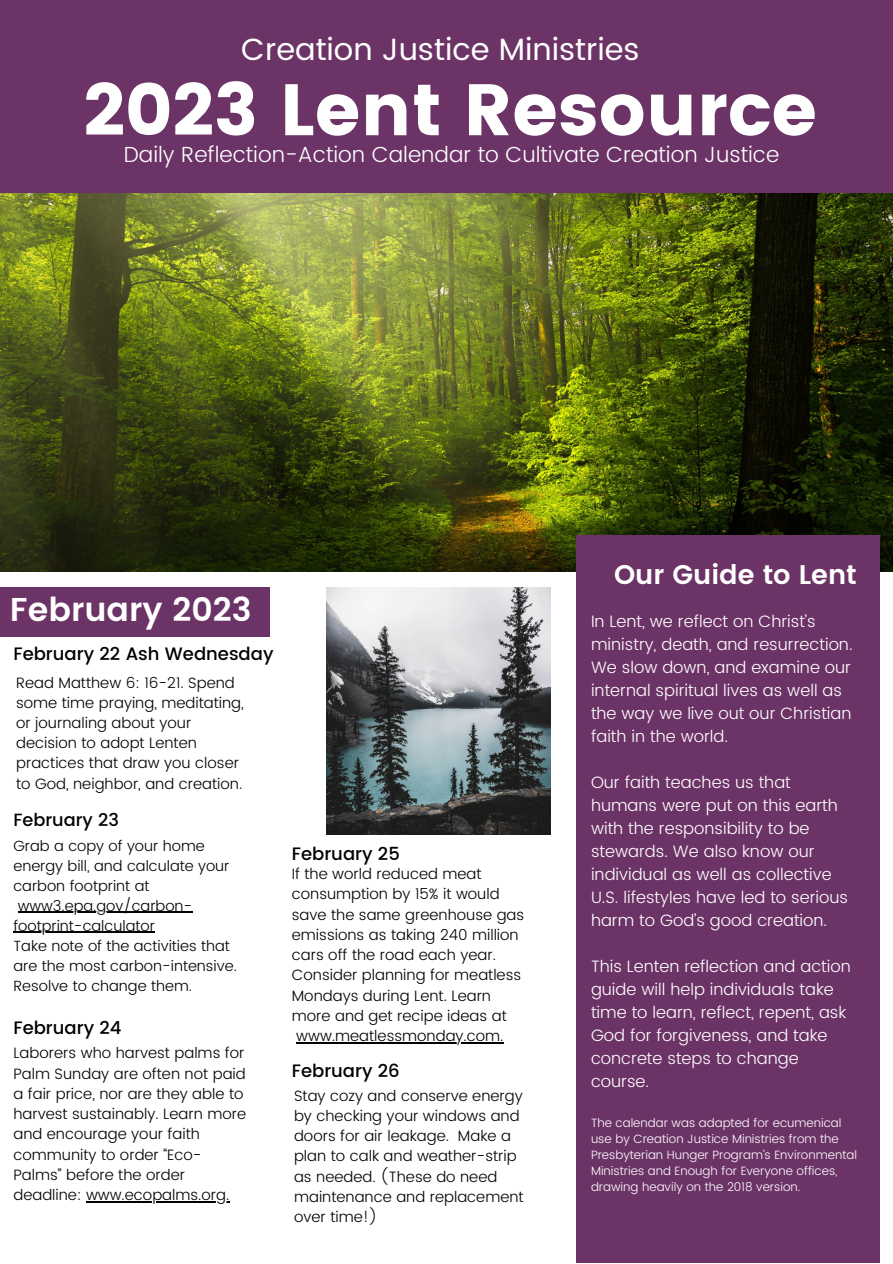
<style>
.page{position:relative;width:893px;height:1264px;background:#fff}
.page>*{position:absolute;margin:0;border:0;box-sizing:border-box;transform-origin:0 0}
.t1{font:72.75px "Poppins";color:#fff}
.t2{font:600 33px "Poppins";color:#fff}
.t3{font:30.6px "Poppins";color:#fff}
.t4{font:600 27px "Poppins";color:#fff}
.t5{font:300 21.9px "Poppins";color:#fff}
.t6{font:500 18px "Poppins";color:#000}
.t7{font:500 17.7px "Poppins";color:#000}
.t8{font:300 16.5px/23px "Poppins";color:#fff}
.t9{font:300 15px/20.2px "Poppins";color:#000}
.t10{font:300 14.7px "Poppins";color:#000}
.t11{font:300 12px/16px "Poppins";color:#fff}
</style>
<div class="page">
<img style="left:0;top:193px;width:892px;height:379px">
<img style="left:327px;top:587px;width:223px;height:247px">
<div style="left:0;top:0;width:892px;height:193px;background:#6c3366"></div>
<div style="left:576px;top:534px;width:303px;height:728px;background:#6c3366"></div>
<div style="left:0;top:587px;width:270px;height:50px;background:#6c3366"></div>
<hr style="left:18px;top:911px;width:174px;height:2px;background:#000">
<hr style="left:13px;top:931px;width:142px;height:1px;background:#000">
<hr style="left:86px;top:1201px;width:143px;height:1px;background:#000">
<hr style="left:296px;top:1042px;width:207px;height:1px;background:#000">
<h3 class="t3" style="left:241px;top:32px;width:400px">Creation Justice Ministries</h3>
<h1 class="t1" style="left:84px;top:68px;width:735px">2023 Lent Resource</h1>
<h3 class="t5" style="left:124px;top:142px;width:656px">Daily Reflection-Action Calendar to Cultivate Creation Justice</h3>
<h2 class="t2" style="left:10px;top:590px;width:243px">February 2023</h2>
<p class="t6" style="left:13px;top:643px;width:261px">February 22 Ash Wednesday</p>
<p class="t9" style="left:16px;top:672px;width:229px">Read Matthew 6: 16-21. Spend some time praying, meditating, or journaling about your decision to adopt Lenten practices that draw you closer to God, neighbor, and creation.</p>
<p class="t7" style="left:13px;top:809px;width:107px">February 23</p>
<p class="t10" style="left:13px;top:837px;width:193px">Grab a copy of your home</p>
<p class="t10" style="left:13px;top:857px;width:217px">energy bill, and calculate your</p>
<p class="t10" style="left:13px;top:877px;width:137px">carbon footprint at</p>
<p class="t10" style="left:18px;top:897px;width:176px">www3.epa.gov/carbon-</p>
<p class="t10" style="left:13px;top:917px;width:143px">footprint-calculator</p>
<p class="t10" style="left:13px;top:937px;width:218px">Take note of the activities that</p>
<p class="t10" style="left:13px;top:956px;width:225px">are the most carbon-intensive.</p>
<p class="t10" style="left:13px;top:976px;width:180px">Resolve to change them.</p>
<p class="t6" style="left:13px;top:1017px;width:110px">February 24</p>
<p class="t9" style="left:13px;top:1043px;width:234px">Laborers who harvest palms for<br>Palm Sunday are often not paid a fair price, nor are they able to harvest sustainably. Learn more and encourage your faith community to order “Eco-<br>Palms” before the order deadline: www.ecopalms.org.</p>
<p class="t6" style="left:292px;top:843px;width:109px">February 25</p>
<p class="t9" style="left:292px;top:863px;width:234px">If the world reduced meat consumption by 15% it would save the same greenhouse gas emissions as taking 240 million cars off the road each year.<br>Consider planning for meatless<br>Mondays during Lent. Learn more and get recipe ideas at www.meatlessmonday.com.</p>
<p class="t6" style="left:292px;top:1060px;width:110px">February 26</p>
<p class="t9" style="left:294px;top:1085px;width:231px">Stay cozy and conserve energy by checking your windows and doors for air leakage. Make a plan to calk and weather-strip as needed. (These do need maintenance and replacement over time!)</p>
<h3 class="t4" style="left:614px;top:559px;width:244px">Our Guide to Lent</h3>
<p class="t8" style="left:591px;top:609px;width:263px">In Lent, we reflect on Christ’s ministry, death, and resurrection.<br>We slow down, and examine our internal spiritual lives as well as the way we live out our Christian faith in the world.</p>
<p class="t8" style="left:591px;top:770px;width:258px">Our faith teaches us that humans were put on this earth with the responsibility to be stewards. We also know our individual as well as collective<br>U.S. lifestyles have led to serious harm to God’s good creation.</p>
<p class="t8" style="left:591px;top:954px;width:261px">This Lenten reflection and action guide will help individuals take time to learn, reflect, repent, ask<br>God for forgiveness, and take concrete steps to change course.</p>
<p class="t11" style="left:591px;top:1114px;width:267px">The calendar was adapted for ecumenical use by Creation Justice Ministries from the Presbyterian Hunger Program’s Environmental Ministries and Enough for Everyone offices, drawing heavily on the 2018 version.</p>
</div>
